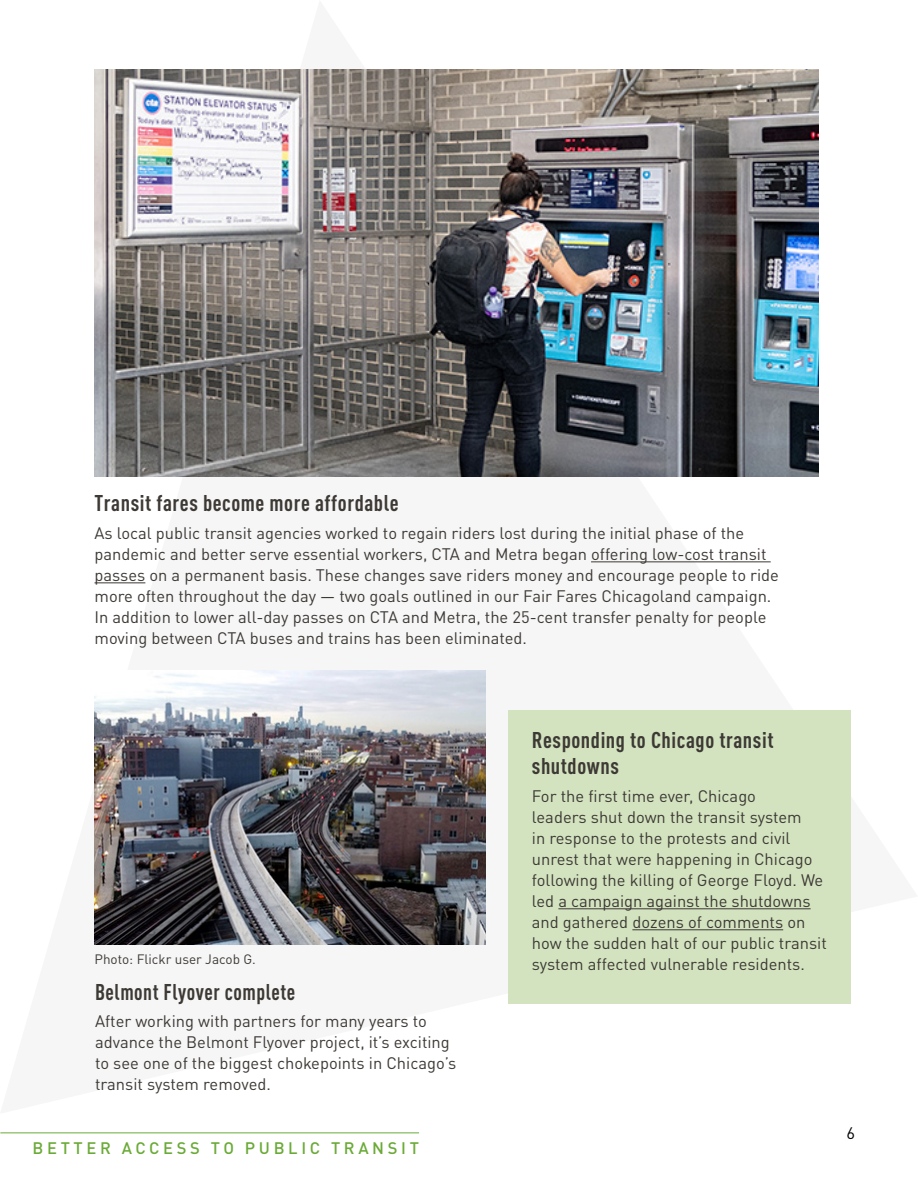
<style>
.page{position:relative;width:918px;height:1188px;background:#fff}
.page>*{position:absolute;margin:0;border:0;box-sizing:border-box;transform-origin:0 0}
.t1{font:700 condensed 22.5px/25.5px "DIN Pro";letter-spacing:.025em;color:#3d3935}
.t2{font:700 condensed 22.5px "DIN Pro";letter-spacing:.025em;color:#3d3935;scale:.95 1}
.t3{font:16.5px/21px "DIN Pro";color:#3d3935}
.t4{font:500 16.5px "DIN Pro";letter-spacing:.22em;color:#6aaa37}
.t5{font:16.5px "DIN Pro";color:#000}
.t6{font:13.5px "DIN Pro";color:#3d3935}
</style>
<div class="page">
<hr style="left:0;top:1132px;width:419px;height:1px;background:#6aaa37">
<div style="left:508px;top:710px;width:342px;height:294px;background:#d3e3bf"></div>
<img style="left:94px;top:69px;width:725px;height:408px">
<img style="left:94px;top:670px;width:391px;height:275px">
<hr style="left:558px;top:908px;width:253px;height:1px;background:#3d3935">
<hr style="left:632px;top:929px;width:151px;height:1px;background:#3d3935">
<hr style="left:591px;top:561px;width:180px;height:1px;background:#3d3935">
<hr style="left:94px;top:582px;width:51px;height:1px;background:#3d3935">
<h1 class="t1" style="left:94px;top:488px;width:306px">Transit fares become more affordable</h1>
<p class="t3" style="left:94px;top:520px;width:686px">As local public transit agencies worked to regain riders lost during the initial phase of the pandemic and better serve essential workers, CTA and Metra began offering low-cost transit passes on a permanent basis. These changes save riders money and encourage people to ride more often throughout the day — two goals outlined in our Fair Fares Chicagoland campaign.<br>In addition to lower all-day passes on CTA and Metra, the 25-cent transfer penalty for people moving between CTA buses and trains has been eliminated.</p>
<p class="t6" style="left:94px;top:949px;width:163px">Photo: Flickr user Jacob G.</p>
<h1 class="t2" style="left:95px;top:975px;width:212px">Belmont Flyover complete</h1>
<p class="t3" style="left:95px;top:1009px;width:363px">After working with partners for many years to advance the Belmont Flyover project, it’s exciting to see one of the biggest chokepoints in Chicago’s transit system removed.</p>
<p class="t4" style="left:33px;top:1134px;width:388px">BETTER ACCESS TO PUBLIC TRANSIT</p>
<h1 class="t1" style="left:532px;top:726px;width:243px">Responding to Chicago transit shutdowns</h1>
<p class="t3" style="left:532px;top:783px;width:297px">For the first time ever, Chicago<br>leaders shut down the transit system<br>in response to the protests and civil unrest that were happening in Chicago following the killing of George Floyd. We led a campaign against the shutdowns and gathered dozens of comments on how the sudden halt of our public transit system affected vulnerable residents.</p>
<p class="t5" style="left:846px;top:1120px;width:10px">6</p>
</div>
